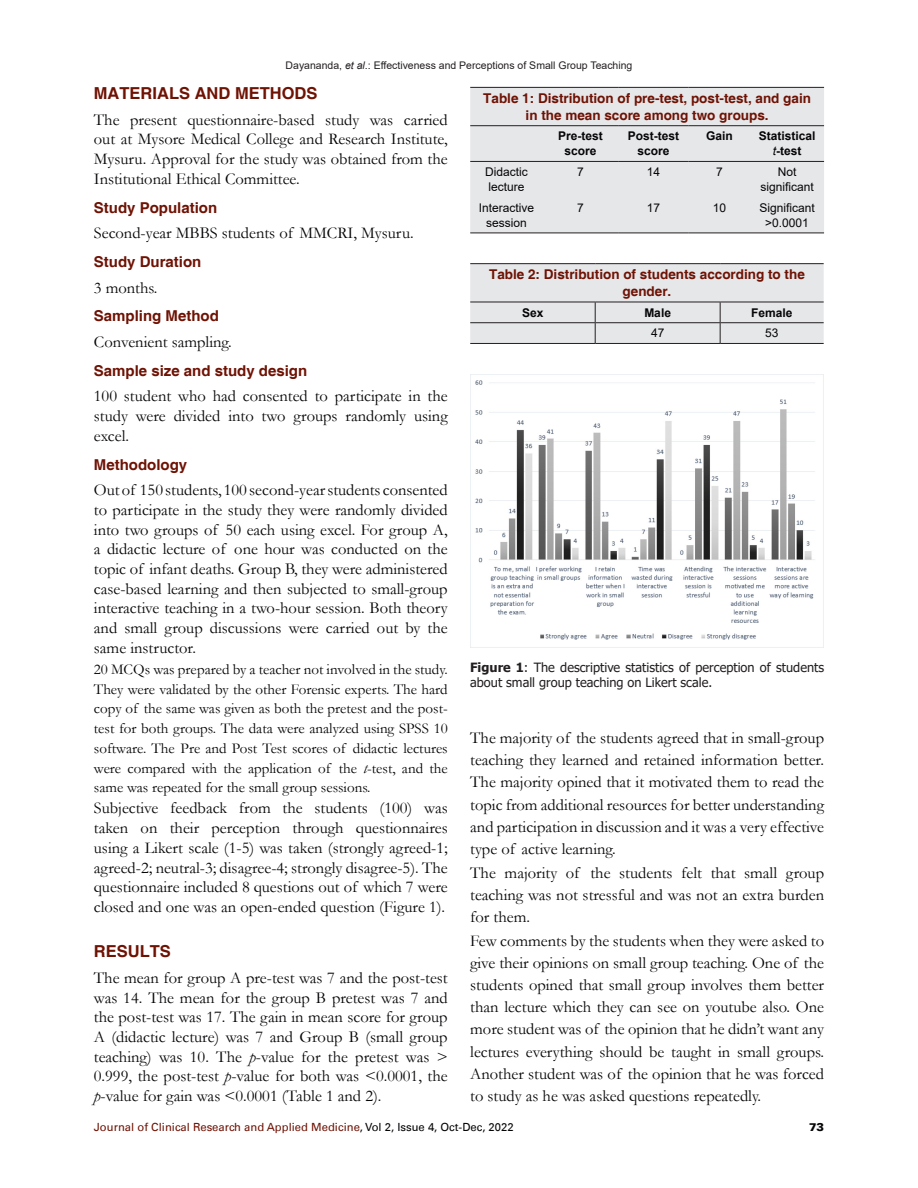
<style>
.page{position:relative;width:918px;height:1188px;background:#fff}
.page>*{position:absolute;margin:0;border:0;box-sizing:border-box;transform-origin:0 0}
.Body_Text{font:16.5px/19.6px "Garamond";color:#050406;text-align:justify}
.t1{font:700 16.5px "Helvetica";color:#6e1204}
.Body_Text-2{font:15px/19.6px "Garamond";color:#050406;text-align:justify}
.t2{font:700 15px "Helvetica";color:#6e1204}
.Table_Caption{font:700 13.5px/16.5px "Helvetica";color:#6e1204;text-align:center}
.figure_Caption{font:12.75px/15px "Tahoma";color:#231f20}
.Tb_Txt{font:12px/15px "Arial";color:#050406;text-align:center}
.TCH{font:700 12px/15px "Arial";color:#050406;text-align:center}
.t3{font:11.25px "Univers LT";color:#6e1204}
.t4{font:900 11.25px "Univers LT";color:#050406}
.t5{font:10.5px "Arial";color:#231f20}
.s1{font-style:italic}
.s2{font-weight:400;font-style:italic}
.s3{font-weight:700}
.s4{color:#050406}
</style>
<div class="page">
<div style="left:470px;top:88px;width:354px;height:145px;background:#e6e7e9"></div>
<hr style="left:470px;top:87px;width:73px;height:1px;background:#231f20">
<hr style="left:543px;top:87px;width:75px;height:1px;background:#231f20">
<hr style="left:618px;top:87px;width:71px;height:1px;background:#231f20">
<hr style="left:689px;top:87px;width:61px;height:1px;background:#231f20">
<hr style="left:750px;top:87px;width:74px;height:1px;background:#231f20">
<hr style="left:470px;top:125px;width:73px;height:1px;background:#231f20">
<hr style="left:543px;top:125px;width:75px;height:1px;background:#231f20">
<hr style="left:618px;top:125px;width:71px;height:1px;background:#231f20">
<hr style="left:689px;top:125px;width:61px;height:1px;background:#231f20">
<hr style="left:750px;top:125px;width:74px;height:1px;background:#231f20">
<hr style="left:470px;top:161px;width:73px;height:1px;background:#231f20">
<hr style="left:543px;top:161px;width:75px;height:1px;background:#231f20">
<hr style="left:618px;top:161px;width:71px;height:1px;background:#231f20">
<hr style="left:689px;top:161px;width:61px;height:1px;background:#231f20">
<hr style="left:750px;top:161px;width:74px;height:1px;background:#231f20">
<hr style="left:470px;top:233px;width:73px;height:1px;background:#231f20">
<hr style="left:543px;top:233px;width:75px;height:1px;background:#231f20">
<hr style="left:618px;top:233px;width:71px;height:1px;background:#231f20">
<hr style="left:689px;top:233px;width:61px;height:1px;background:#231f20">
<hr style="left:750px;top:233px;width:74px;height:1px;background:#231f20">
<div style="left:470px;top:264px;width:354px;height:79px;background:#e6e7e9"></div>
<hr style="left:470px;top:263px;width:125px;height:1px;background:#231f20">
<hr style="left:595px;top:263px;width:125px;height:1px;background:#231f20">
<hr style="left:720px;top:263px;width:104px;height:1px;background:#231f20">
<hr style="left:470px;top:302px;width:125px;height:1px;background:#231f20">
<hr style="left:595px;top:302px;width:125px;height:1px;background:#231f20">
<hr style="left:720px;top:302px;width:104px;height:1px;background:#231f20">
<hr style="left:470px;top:322px;width:125px;height:1px;background:#231f20">
<hr style="left:595px;top:322px;width:125px;height:1px;background:#231f20">
<hr style="left:720px;top:322px;width:104px;height:1px;background:#231f20">
<hr style="left:470px;top:343px;width:125px;height:1px;background:#231f20">
<hr style="left:595px;top:343px;width:125px;height:1px;background:#231f20">
<hr style="left:720px;top:343px;width:104px;height:1px;background:#231f20">
<img style="left:470px;top:374px;width:354px;height:273px">
<p class="t5" style="left:286px;top:58px;width:348px">Dayananda, <span class="s1">et al</span>.: Effectiveness and Perceptions of Small Group Teaching</p>
<h1 class="t1" style="left:94px;top:83px;width:225px">MATERIALS AND METHODS</h1>
<p class="Body_Text" style="left:94px;top:109px;width:355px">The present questionnaire-based study was carried out at Mysore Medical College and Research Institute, Mysuru. Approval for the study was obtained from the Institutional Ethical Committee.</p>
<h2 class="t2" style="left:94px;top:198px;width:125px">Study Population</h2>
<p class="Body_Text" style="left:94px;top:223px;width:321px">Second-year MBBS students of MMCRI, Mysuru.</p>
<h2 class="t2" style="left:94px;top:252px;width:109px">Study Duration</h2>
<p class="Body_Text" style="left:94px;top:277px;width:65px">3 months.</p>
<h2 class="t2" style="left:94px;top:307px;width:127px">Sampling Method</h2>
<p class="Body_Text" style="left:94px;top:332px;width:139px">Convenient sampling.</p>
<h2 class="t2" style="left:94px;top:361px;width:215px">Sample size and study design</h2>
<p class="Body_Text" style="left:94px;top:386px;width:355px">100 student who had consented to participate in the study were divided into two groups randomly using excel.</p>
<h2 class="t2" style="left:94px;top:455px;width:95px">Methodology</h2>
<p class="Body_Text" style="left:94px;top:480px;width:355px">Out of 150 students, 100 second-year students consented to participate in the study they were randomly divided into two groups of 50 each using excel. For group A, a didactic lecture of one hour was conducted on the topic of infant deaths. Group B, they were administered case-based learning and then subjected to small-group interactive teaching in a two-hour session. Both theory and small group discussions were carried out by the same instructor.</p>
<p class="Body_Text-2" style="left:94px;top:659px;width:355px">20 MCQs was prepared by a teacher not involved in the study.<br>They were validated by the other Forensic experts. The hard copy of the same was given as both the pretest and the post&shy;test for both groups. The data were analyzed using SPSS 10 software. The Pre and Post Test scores of didactic lectures were compared with the application of the <span class="s1">t</span>-test, and the same was repeated for the small group sessions.</p>
<p class="Body_Text" style="left:94px;top:798px;width:355px">Subjective feedback from the students (100) was taken on their perception through questionnaires using a Likert scale (1-5) was taken (strongly agreed-1; agreed-2; neutral-3; disagree-4; strongly disagree-5). The questionnaire included 8 questions out of which 7 were closed and one was an open-ended question (Figure 1).</p>
<h1 class="t1" style="left:94px;top:941px;width:79px">RESULTS</h1>
<p class="Body_Text" style="left:94px;top:967px;width:355px">The mean for group A pre-test was 7 and the post-test was 14. The mean for the group B pretest was 7 and the post-test was 17. The gain in mean score for group A (didactic lecture) was 7 and Group B (small group teaching) was 10. The <span class="s1">p</span>-value for the pretest was &gt; 0.999, the post-test <span class="s1">p</span>-value for both was &lt;0.0001, the <span class="s1">p</span>-value for gain was &lt;0.0001 (Table 1 and 2).</p>
<p class="Table_Caption" style="left:483px;top:91px;width:329px">Table 1: Distribution of pre-test, post-test, and gain in the mean score among two groups.</p>
<p class="TCH" style="left:558px;top:129px;width:46px">Pre-test score</p>
<p class="TCH" style="left:628px;top:129px;width:53px">Post-test score</p>
<p class="TCH" style="left:706px;top:129px;width:28px">Gain</p>
<p class="TCH" style="left:759px;top:129px;width:58px">Statistical</p>
<p class="TCH" style="left:773px;top:144px;width:30px"><span class="s2">t</span>-test</p>
<p class="Tb_Txt" style="left:485px;top:164px;width:44px;text-align:left">Didactic lecture</p>
<p class="Tb_Txt" style="left:577px;top:164px;width:8px">7</p>
<p class="Tb_Txt" style="left:647px;top:164px;width:15px">14</p>
<p class="Tb_Txt" style="left:716px;top:164px;width:8px">7</p>
<p class="Tb_Txt" style="left:760px;top:164px;width:55px">Not significant</p>
<p class="Tb_Txt" style="left:479px;top:200px;width:57px">Interactive session</p>
<p class="Tb_Txt" style="left:577px;top:200px;width:8px">7</p>
<p class="Tb_Txt" style="left:647px;top:200px;width:15px">17</p>
<p class="Tb_Txt" style="left:713px;top:200px;width:15px">10</p>
<p class="Tb_Txt" style="left:759px;top:200px;width:57px">Significant &gt;0.0001</p>
<p class="Table_Caption" style="left:489px;top:267px;width:317px">Table 2: Distribution of students according to the gender.</p>
<p class="TCH" style="left:522px;top:305px;width:23px">Sex</p>
<p class="TCH" style="left:644px;top:305px;width:28px">Male</p>
<p class="TCH" style="left:751px;top:305px;width:43px">Female</p>
<p class="Tb_Txt" style="left:651px;top:326px;width:15px">47</p>
<p class="Tb_Txt" style="left:765px;top:326px;width:15px">53</p>
<p class="figure_Caption" style="left:470px;top:660px;width:355px"><span class="s3">Figure 1</span>: The descriptive statistics of perception of students about small group teaching on Likert scale.</p>
<p class="Body_Text" style="left:470px;top:726px;width:355px;line-height:22.2px">The majority of the students agreed that in small-group teaching they learned and retained information better.<br>The majority opined that it motivated them to read the topic from additional resources for better understanding and participation in discussion and it was a very effective type of active learning.</p>
<p class="Body_Text" style="left:470px;top:861px;width:355px;line-height:22.2px">The majority of the students felt that small group teaching was not stressful and was not an extra burden for them.</p>
<p class="Body_Text" style="left:470px;top:929px;width:355px;line-height:22.2px">Few comments by the students when they were asked to give their opinions on small group teaching. One of the students opined that small group involves them better than lecture which they can see on youtube also. One more student was of the opinion that he didn’t want any lectures everything should be taught in small groups.<br>Another student was of the opinion that he was forced to study as he was asked questions repeatedly.</p>
<p class="t3" style="left:94px;top:1120px;width:421px">Journal of Clinical Research and Applied Medicine<span class="s4">, Vol 2, Issue 4, Oct-Dec, 2022</span></p>
<p class="t4" style="left:809px;top:1120px;width:17px">73</p>
</div>
